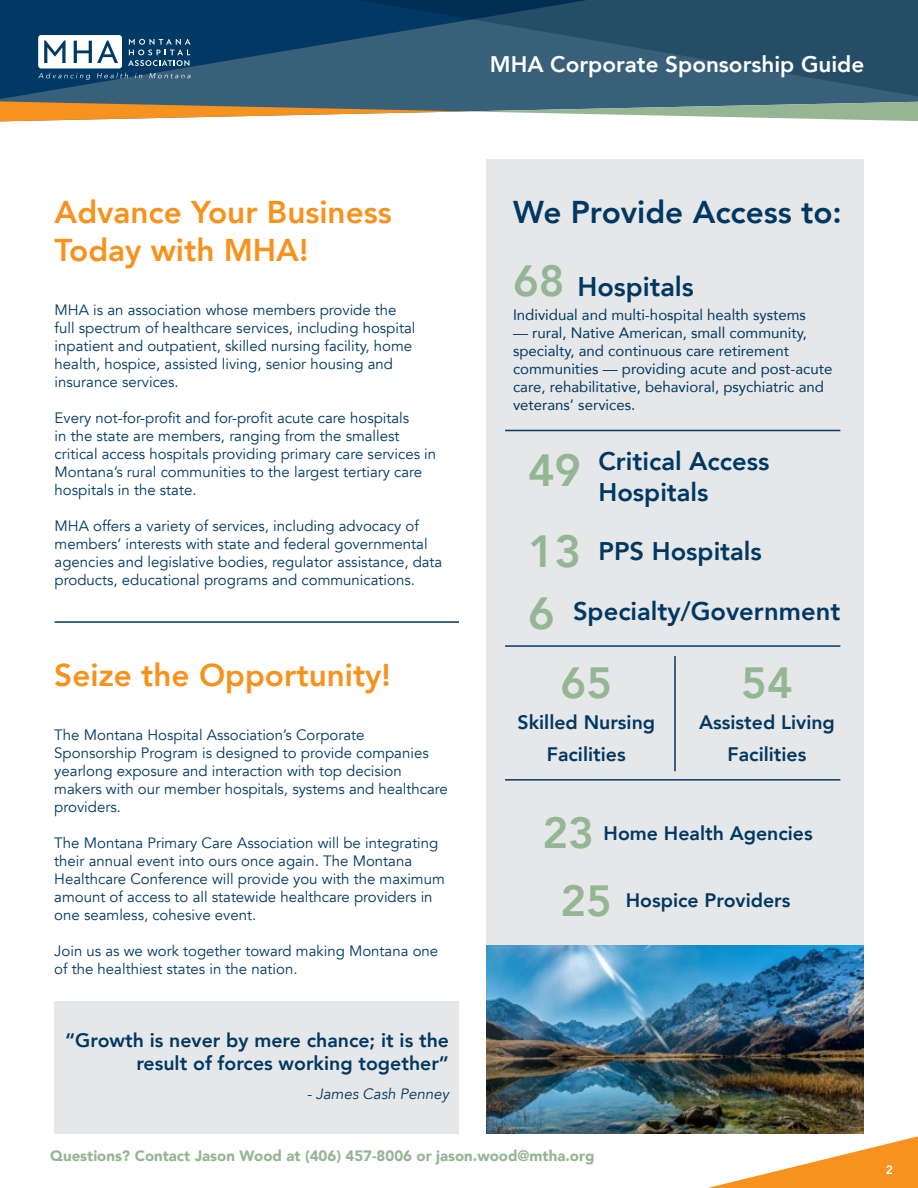
<style>
.page{position:relative;width:918px;height:1188px;background:#fff}
.page>*{position:absolute;margin:0;border:0;box-sizing:border-box;transform-origin:0 0}
.t1{font:800 45px/81px "Avenir";color:#94b694}
.t2{font:800 43.5px/68.4px "Avenir";color:#94b694;text-align:center}
.t3{font:800 31.5px/37.8px "Avenir";color:#f7921d}
.t4{font:800 31.5px "Avenir";color:#003863}
.t5{font:800 27px "Avenir";color:#003863}
.t6{font:800 25.5px/30.6px "Avenir";color:#003863}
.t7{font:800 22.5px "Avenir";color:#fff}
.t8{font:800 19.5px/31.5px "Avenir";color:#003863;text-align:center}
.t9{font:15px/18px "Avenir";color:#003863}
.t10{font:15px/18px "Avenir";color:#003863}
.t11{font:900 15px "Avenir";color:#95b593}
.t12{font:italic 15px "Avenir";color:#003863}
.t13{font:800 12px "Avenir";color:#fff}
.s1{font-size:43.5px;color:#94b694}
</style>
<div class="page">
<svg style="left:708px;top:1136px;width:210px;height:52px"></svg>
<svg style="left:0;top:101px;width:918px;height:20px"></svg>
<svg style="left:0;top:0;width:125px;height:99px;background:#083f66"></svg>
<svg style="left:125px;top:0;width:793px;height:101px;background:#27516f"></svg>
<svg style="left:38px;top:35px;width:153px;height:45px"></svg>
<div style="left:54px;top:1002px;width:405px;height:132px;background:#e6e7e8"></div>
<div style="left:486px;top:159px;width:378px;height:787px;background:#e6e7e8"></div>
<hr style="left:505px;top:430px;width:335px;height:1px;background:#003863">
<hr style="left:505px;top:645px;width:335px;height:2px;background:#003863">
<hr style="left:505px;top:779px;width:335px;height:2px;background:#003863">
<hr style="left:674px;top:656px;width:2px;height:115px;background:#003863">
<hr style="left:55px;top:621px;width:404px;height:2px;background:#003863">
<img style="left:486px;top:945px;width:378px;height:189px">
<h3 class="t7" style="left:490px;top:43px;width:376px">MHA Corporate Sponsorship Guide</h3>
<h3 class="t3" style="left:55px;top:191px;width:339px">Advance Your Business<br>Today with MHA!</h3>
<p class="t9" style="left:55px;top:301px;width:362px">MHA is an association whose members provide the full spectrum of healthcare services, including hospital inpatient and outpatient, skilled nursing facility, home health, hospice, assisted living, senior housing and insurance services.</p>
<p class="t9" style="left:55px;top:409px;width:383px">Every not-for-profit and for-profit acute care hospitals<br>in the state are members, ranging from the smallest critical access hospitals providing primary care services in Montana’s rural communities to the largest tertiary care hospitals in the state.</p>
<p class="t9" style="left:55px;top:517px;width:389px">MHA offers a variety of services, including advocacy of members’ interests with state and federal governmental agencies and legislative bodies, regulator assistance, data products, educational programs and communications.</p>
<h3 class="t3" style="left:54px;top:654px;width:338px">Seize the Opportunity!</h3>
<p class="t9" style="left:54px;top:726px;width:395px">The Montana Hospital Association’s Corporate Sponsorship Program is designed to provide companies yearlong exposure and interaction with top decision makers with our member hospitals, systems and healthcare providers.</p>
<p class="t9" style="left:54px;top:834px;width:392px">The Montana Primary Care Association will be integrating their annual event into ours once again. The Montana Healthcare Conference will provide you with the maximum amount of access to all statewide healthcare providers in one seamless, cohesive event.</p>
<p class="t9" style="left:54px;top:942px;width:385px">Join us as we work together toward making Montana one of the healthiest states in the nation.</p>
<h3 class="t8" style="left:65px;top:1027px;width:385px;line-height:23.4px;text-align:right">“Growth is never by mere chance; it is the result of forces working together”</h3>
<p class="t12" style="left:307px;top:1085px;width:144px">- James Cash Penney</p>
<h3 class="t4" style="left:513px;top:183px;width:330px">We Provide Access to:</h3>
<h3 class="t5" style="left:513px;top:262px;width:182px"><span class="s1">68</span> Hospitals</h3>
<p class="t10" style="left:513px;top:306px;width:294px">Individual and multi-hospital health systems</p>
<p class="t10" style="left:513px;top:324px;width:321px">— rural, Native American, small community, specialty, and continuous care retirement communities — providing acute and post-acute care, rehabilitative, behavioral, psychiatric and veterans’ services.</p>
<h3 class="t6" style="left:598px;top:444px;width:173px">Critical Access<br>Hospitals</h3>
<h3 class="t6" style="left:598px;top:534px;width:165px">PPS Hospitals</h3>
<h1 class="t1" style="left:528px;top:427px;width:55px">49<br>13</h1>
<h1 class="t1" style="left:528px;top:569px;width:28px">6</h1>
<h3 class="t6" style="left:573px;top:594px;width:269px">Specialty/Government</h3>
<h2 class="t2" style="left:561px;top:645px;width:53px">65</h2>
<h3 class="t8" style="left:518px;top:705px;width:139px">Skilled Nursing<br>Facilities</h3>
<h2 class="t2" style="left:741px;top:645px;width:53px">54</h2>
<h3 class="t8" style="left:699px;top:705px;width:137px">Assisted Living<br>Facilities</h3>
<h2 class="t2" style="left:543px;top:795px;width:71px">23<br>25</h2>
<h3 class="t8" style="left:604px;top:816px;width:211px">Home Health Agencies</h3>
<h3 class="t8" style="left:626px;top:883px;width:166px">Hospice Providers</h3>
<p class="t11" style="left:50px;top:1143px;width:546px">Questions? Contact Jason Wood at (406) 457-8006 or jason.wood@mtha.org</p>
<p class="t13" style="left:886px;top:1159px;width:9px">2</p>
</div>
